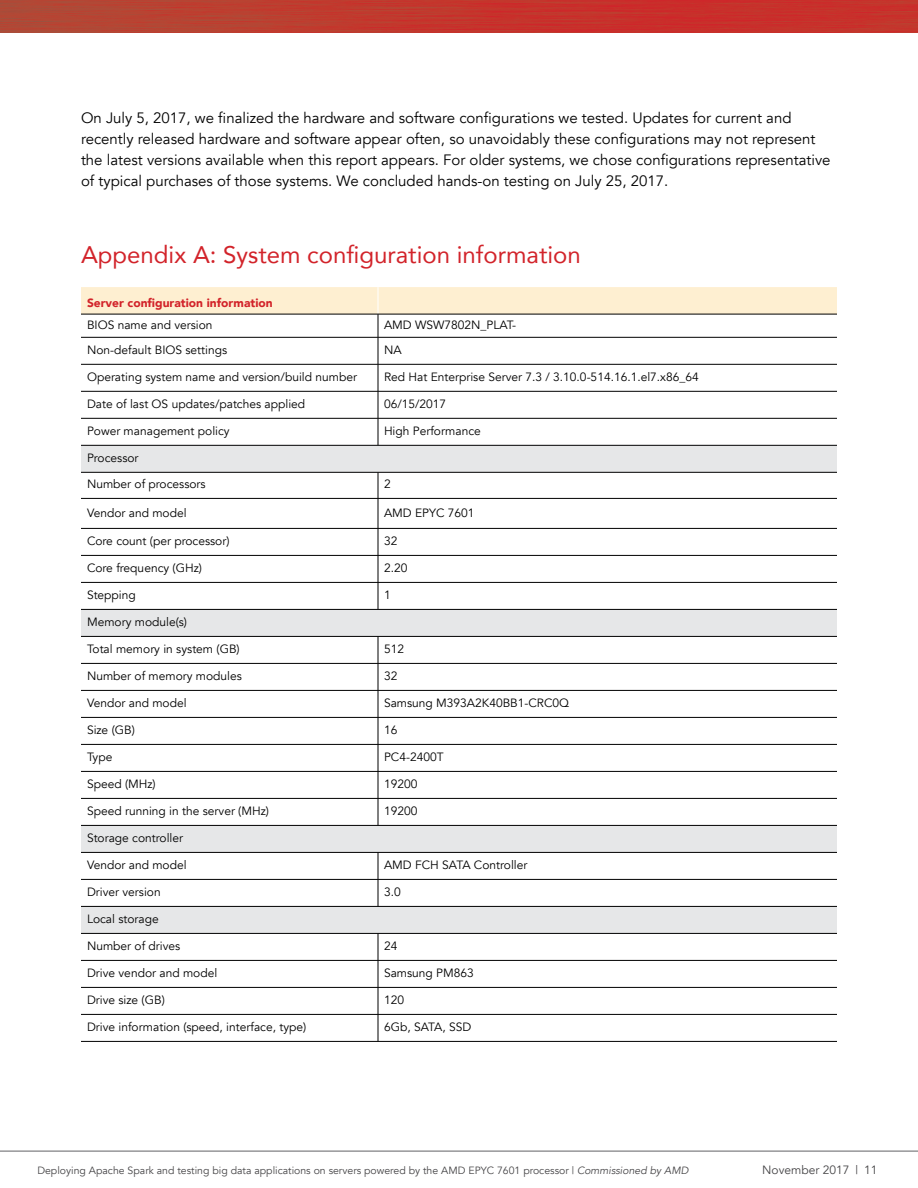
<style>
.page{position:relative;width:918px;height:1188px;background:#fff}
.page>*{position:absolute;margin:0;border:0;box-sizing:border-box;transform-origin:0 0}
.t1{font:24px "Avenir";color:#d2232a}
.t2{font:15px/21px "Avenir";color:#000}
.t3{font:12px "Avenir";color:#000}
.t4{font:900 12px "Avenir";color:#d2232a}
.t5{font:12px "Avenir";color:#464547}
.t6{font:10.5px "Avenir";color:#464547}
.s1{font-style:italic}
</style>
<div class="page">
<img style="left:0;top:0;width:918px;height:33px">
<svg style="left:81px;top:446px;width:756px;height:487px"></svg>
<hr style="left:81px;top:498px;width:297px;height:1px;background:#000">
<hr style="left:81px;top:528px;width:297px;height:1px;background:#000">
<hr style="left:81px;top:555px;width:297px;height:1px;background:#000">
<hr style="left:81px;top:582px;width:297px;height:1px;background:#000">
<hr style="left:378px;top:582px;width:459px;height:1px;background:#000">
<hr style="left:81px;top:663px;width:297px;height:1px;background:#000">
<hr style="left:378px;top:663px;width:459px;height:1px;background:#000">
<hr style="left:81px;top:690px;width:297px;height:1px;background:#000">
<hr style="left:378px;top:690px;width:459px;height:1px;background:#000">
<hr style="left:81px;top:717px;width:297px;height:1px;background:#000">
<hr style="left:378px;top:717px;width:459px;height:1px;background:#000">
<hr style="left:81px;top:744px;width:297px;height:1px;background:#000">
<hr style="left:378px;top:744px;width:459px;height:1px;background:#000">
<hr style="left:81px;top:771px;width:297px;height:1px;background:#000">
<hr style="left:378px;top:771px;width:459px;height:1px;background:#000">
<hr style="left:81px;top:798px;width:297px;height:1px;background:#000">
<hr style="left:378px;top:798px;width:459px;height:1px;background:#000">
<hr style="left:81px;top:879px;width:297px;height:1px;background:#000">
<hr style="left:378px;top:879px;width:459px;height:1px;background:#000">
<hr style="left:81px;top:960px;width:297px;height:1px;background:#000">
<hr style="left:378px;top:960px;width:459px;height:1px;background:#000">
<hr style="left:81px;top:987px;width:297px;height:1px;background:#000">
<hr style="left:378px;top:987px;width:459px;height:1px;background:#000">
<hr style="left:81px;top:1014px;width:297px;height:1px;background:#000">
<hr style="left:378px;top:1014px;width:459px;height:1px;background:#000">
<svg style="left:378px;top:637px;width:1px;height:188px"></svg>
<svg style="left:378px;top:853px;width:1px;height:53px"></svg>
<svg style="left:378px;top:934px;width:1px;height:107px"></svg>
<hr style="left:378px;top:498px;width:459px;height:1px;background:#000">
<svg style="left:378px;top:473px;width:1px;height:136px"></svg>
<hr style="left:378px;top:528px;width:459px;height:1px;background:#000">
<hr style="left:378px;top:555px;width:459px;height:1px;background:#000">
<hr style="left:81px;top:609px;width:297px;height:1px;background:#000">
<hr style="left:378px;top:609px;width:459px;height:1px;background:#000">
<hr style="left:81px;top:852px;width:297px;height:1px;background:#000">
<hr style="left:378px;top:852px;width:459px;height:1px;background:#000">
<hr style="left:81px;top:906px;width:297px;height:1px;background:#000">
<hr style="left:378px;top:906px;width:459px;height:1px;background:#000">
<hr style="left:81px;top:933px;width:297px;height:1px;background:#000">
<hr style="left:378px;top:933px;width:459px;height:1px;background:#000">
<hr style="left:81px;top:1041px;width:297px;height:1px;background:#000">
<hr style="left:378px;top:1041px;width:459px;height:1px;background:#000">
<hr style="left:81px;top:636px;width:297px;height:1px;background:#000">
<hr style="left:378px;top:636px;width:459px;height:1px;background:#000">
<hr style="left:81px;top:825px;width:297px;height:1px;background:#000">
<hr style="left:378px;top:825px;width:459px;height:1px;background:#000">
<hr style="left:81px;top:445px;width:297px;height:1px;background:#000">
<hr style="left:378px;top:445px;width:459px;height:1px;background:#000">
<hr style="left:81px;top:472px;width:297px;height:1px;background:#000">
<hr style="left:378px;top:472px;width:459px;height:1px;background:#000">
<svg style="left:81px;top:287px;width:756px;height:158px"></svg>
<hr style="left:81px;top:314px;width:297px;height:1px;background:#000">
<hr style="left:378px;top:314px;width:459px;height:1px;background:#000">
<hr style="left:0;top:1151px;width:918px;height:1px;background:#616264">
<p class="t2" style="left:81px;top:108px;width:751px">On July 5, 2017, we finalized the hardware and software configurations we tested. Updates for current and recently released hardware and software appear often, so unavoidably these configurations may not represent the latest versions available when this report appears. For older systems, we chose configurations representative of typical purchases of those systems. We concluded hands-on testing on July 25, 2017.</p>
<h1 class="t1" style="left:81px;top:235px;width:501px">Appendix A: System configuration information</h1>
<p class="t4" style="left:87px;top:292px;width:187px">Server configuration information</p>
<p class="t3" style="left:87px;top:318px;width:127px">BIOS name and version</p>
<p class="t3" style="left:384px;top:318px;width:134px">AMD WSW7802N_PLAT-</p>
<p class="t3" style="left:87px;top:343px;width:142px">Non-default BIOS settings</p>
<p class="t3" style="left:384px;top:343px;width:19px">NA</p>
<p class="t3" style="left:87px;top:370px;width:271px">Operating system name and version/build number</p>
<p class="t3" style="left:384px;top:370px;width:316px">Red Hat Enterprise Server 7.3 / 3.10.0-514.16.1.el7.x86_64</p>
<p class="t3" style="left:87px;top:397px;width:220px">Date of last OS updates/patches applied</p>
<p class="t3" style="left:384px;top:397px;width:64px">06/15/2017</p>
<p class="t3" style="left:87px;top:424px;width:144px">Power management policy</p>
<p class="t3" style="left:384px;top:424px;width:98px">High Performance</p>
<p class="t3" style="left:87px;top:451px;width:53px">Processor</p>
<p class="t3" style="left:87px;top:477px;width:120px">Number of processors</p>
<p class="t3" style="left:384px;top:477px;width:8px">2</p>
<p class="t3" style="left:87px;top:505px;width:101px">Vendor and model</p>
<p class="t3" style="left:384px;top:505px;width:92px">AMD EPYC 7601</p>
<p class="t3" style="left:87px;top:534px;width:144px">Core count (per processor)</p>
<p class="t3" style="left:384px;top:534px;width:15px">32</p>
<p class="t3" style="left:87px;top:561px;width:116px">Core frequency (GHz)</p>
<p class="t3" style="left:384px;top:561px;width:25px">2.20</p>
<p class="t3" style="left:87px;top:588px;width:50px">Stepping</p>
<p class="t3" style="left:384px;top:588px;width:8px">1</p>
<p class="t3" style="left:87px;top:614px;width:102px">Memory module(s)</p>
<p class="t3" style="left:87px;top:642px;width:154px">Total memory in system (GB)</p>
<p class="t3" style="left:384px;top:642px;width:22px">512</p>
<p class="t3" style="left:87px;top:669px;width:156px">Number of memory modules</p>
<p class="t3" style="left:384px;top:669px;width:15px">32</p>
<p class="t3" style="left:87px;top:696px;width:101px">Vendor and model</p>
<p class="t3" style="left:384px;top:696px;width:187px">Samsung M393A2K40BB1-CRC0Q</p>
<p class="t3" style="left:87px;top:723px;width:49px">Size (GB)</p>
<p class="t3" style="left:384px;top:723px;width:15px">16</p>
<p class="t3" style="left:87px;top:750px;width:27px">Type</p>
<p class="t3" style="left:384px;top:750px;width:61px">PC4-2400T</p>
<p class="t3" style="left:87px;top:777px;width:70px">Speed (MHz)</p>
<p class="t3" style="left:384px;top:777px;width:35px">19200</p>
<p class="t3" style="left:87px;top:804px;width:184px">Speed running in the server (MHz)</p>
<p class="t3" style="left:384px;top:804px;width:35px">19200</p>
<p class="t3" style="left:87px;top:831px;width:98px">Storage controller</p>
<p class="t3" style="left:87px;top:858px;width:101px">Vendor and model</p>
<p class="t3" style="left:384px;top:858px;width:145px">AMD FCH SATA Controller</p>
<p class="t3" style="left:87px;top:885px;width:75px">Driver version</p>
<p class="t3" style="left:384px;top:885px;width:18px">3.0</p>
<p class="t3" style="left:87px;top:912px;width:73px">Local storage</p>
<p class="t3" style="left:87px;top:939px;width:95px">Number of drives</p>
<p class="t3" style="left:384px;top:939px;width:15px">24</p>
<p class="t3" style="left:87px;top:966px;width:132px">Drive vendor and model</p>
<p class="t3" style="left:384px;top:966px;width:91px">Samsung PM863</p>
<p class="t3" style="left:87px;top:993px;width:79px">Drive size (GB)</p>
<p class="t3" style="left:384px;top:993px;width:22px">120</p>
<p class="t3" style="left:87px;top:1020px;width:221px">Drive information (speed, interface, type)</p>
<p class="t3" style="left:384px;top:1020px;width:89px">6Gb, SATA, SSD</p>
<p class="t6" style="left:37px;top:1164px;width:653px">Deploying Apache Spark and testing big data applications on servers powered by the AMD EPYC 7601 processor | <span class="s1">Commissioned by AMD</span></p>
<p class="t5" style="left:762px;top:1163px;width:117px">November 2017 | 11</p>
</div>
